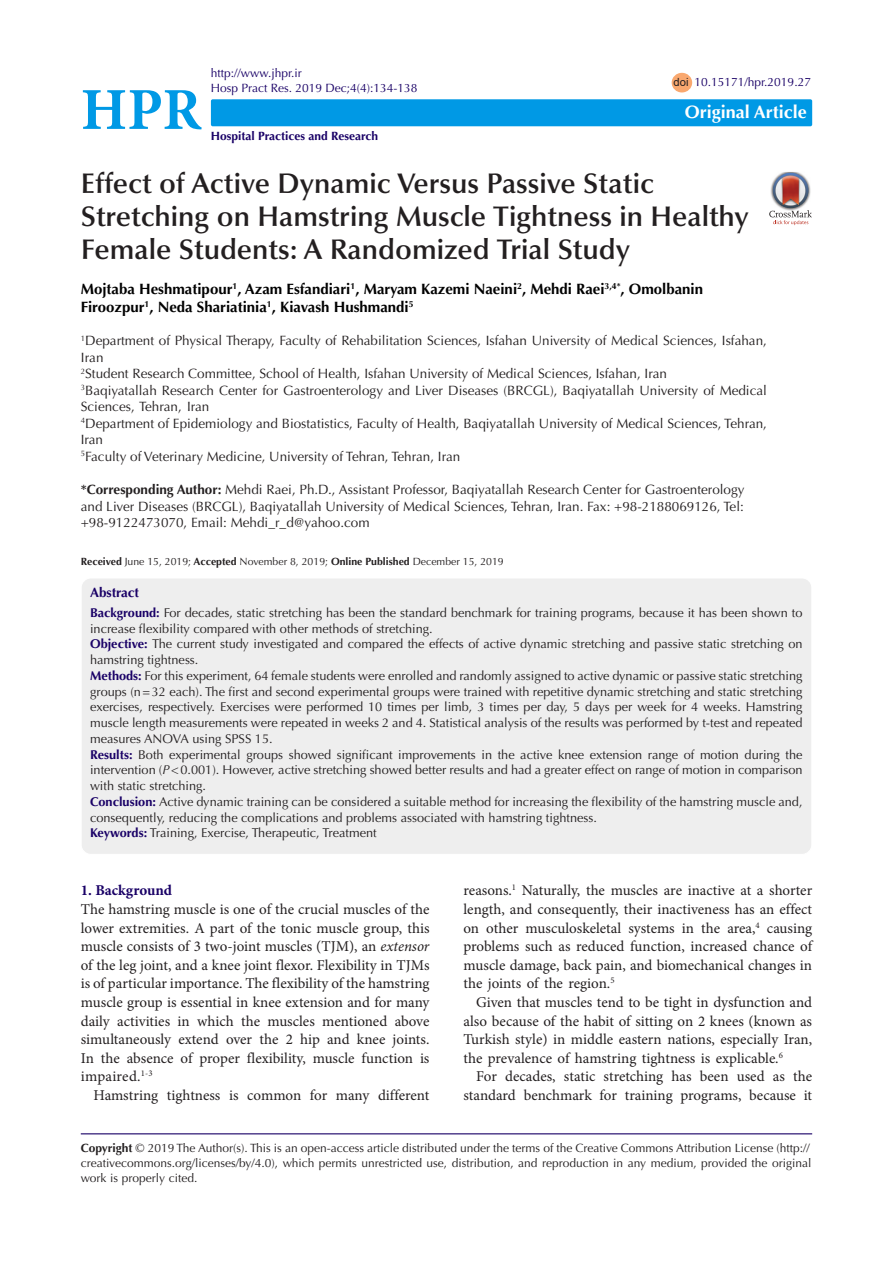
<style>
.page{position:relative;width:893px;height:1263px;background:#fff}
.page>*{position:absolute;margin:0;border:0;box-sizing:border-box;transform-origin:0 0}
.t1{font:700 59.55px "Minion Pro";color:#0099e5}
.t2{font:600 28.5px/33px "Optima LT Std";color:#231f20}
.t3{font:700 18px "Optima LT Std";color:#fff}
.t4{font:15px/18.6px "Minion Pro";color:#231f20;text-align:justify}
.t5{font:700 15px/18px "Optima LT Std";color:#000}
.t6{font:700 15px "Minion Pro";color:#190066}
.t7{font:13.5px/16.5px "Optima LT Std";color:#231f20}
.Default{font:700 13.5px "Optima LT Std";color:#190066}
.Default-2{font:12.75px/15.8px "Optima LT Std";color:#231f20}
.t8{font:12px/15px "Optima LT Std";color:#231f20}
.t9{font:12px "Optima LT Std";color:#190066}
.t10{font:700 12px "Optima LT Std";color:#190066}
.t11{font:11.25px "Arial";color:#231f20}
.t12{font:10.5px "Optima LT Std";color:#231f20}
.s1{font-weight:700}
.s2{font-weight:700;color:#190066}
.s3{font-style:italic}
</style>
<div class="page">
<hr style="left:81px;top:1133px;width:731px;height:1px;background:#190066">
<div style="left:81px;top:578px;width:731px;height:276px;background:#eee;border-radius:10px"></div>
<div style="left:672px;top:73px;width:20px;height:19px;background:#f9a86f;border-radius:50%"></div>
<div style="left:211px;top:99px;width:601px;height:27px;background:#0099e5;border-radius:2px"></div>
<img style="left:781px;top:172px;width:18px;height:1px">
<svg style="left:769px;top:173px;width:43px;height:52px"></svg>
<p class="t1" style="left:81px;top:68px;width:122px">HPR</p>
<p class="t9" style="left:211px;top:66px;width:92px">http://www.jhpr.ir</p>
<p class="t9" style="left:211px;top:81px;width:208px">Hosp Pract Res. 2019 Dec;4(4):134-138</p>
<p class="t10" style="left:211px;top:128px;width:169px">Hospital Practices and Research</p>
<p class="t11" style="left:674px;top:75px;width:17px">doi</p>
<p class="t9" style="left:694px;top:75px;width:118px">10.15171/hpr.2019.27</p>
<p class="t3" style="left:685px;top:102px;width:124px">Original Article</p>
<p class="t2" style="left:81px;top:167px;width:669px">Effect of Active Dynamic Versus Passive Static<br>Stretching on Hamstring Muscle Tightness in Healthy<br>Female Students: A Randomized Trial Study</p>
<p class="t5" style="left:81px;top:280px;width:624px">Mojtaba Heshmatipour<sup>1</sup>, Azam Esfandiari<sup>1</sup>, Maryam Kazemi Naeini<sup>2</sup>, Mehdi Raei<sup>3,4*</sup>, Omolbanin<br>Firoozpur<sup>1</sup>, Neda Shariatinia<sup>1</sup>, Kiavash Hushmandi<sup>5</sup></p>
<p class="t7" style="left:81px;top:333px;width:688px"><sup>1</sup>Department of Physical Therapy, Faculty of Rehabilitation Sciences, Isfahan University of Medical Sciences, Isfahan,<br>Iran</p>
<p class="t7" style="left:81px;top:366px;width:588px"><sup>2</sup>Student Research Committee, School of Health, Isfahan University of Medical Sciences, Isfahan, Iran</p>
<p class="t7" style="left:81px;top:382px;width:688px"><sup>3</sup>Baqiyatallah Research Center for Gastroenterology and Liver Diseases (BRCGL), Baqiyatallah University of Medical<br>Sciences, Tehran, Iran</p>
<p class="t7" style="left:81px;top:415px;width:688px"><sup>4</sup>Department of Epidemiology and Biostatistics, Faculty of Health, Baqiyatallah University of Medical Sciences, Tehran,<br>Iran</p>
<p class="t7" style="left:81px;top:448px;width:381px"><sup>5</sup>Faculty of Veterinary Medicine, University of Tehran, Tehran, Iran</p>
<p class="t7" style="left:81px;top:482px;width:665px;text-align:justify"><span class="s1">*Corresponding Author:</span> Mehdi Raei, Ph.D., Assistant Professor, Baqiyatallah Research Center for Gastroenterology and Liver Diseases (BRCGL), Baqiyatallah University of Medical Sciences, Tehran, Iran. Fax: +98-2188069126, Tel: +98-9122473070, Email: Mehdi_r_d@yahoo.com</p>
<p class="t12" style="left:81px;top:555px;width:424px"><span class="s1">Received</span> June 15, 2019; <span class="s1">Accepted</span> November 8, 2019; <span class="s1">Online Published</span> December 15, 2019</p>
<p class="Default" style="left:90px;top:584px;width:51px">Abstract</p>
<p class="Default-2" style="left:90px;top:605px;width:714px"><span class="s2">Background:</span> For decades, static stretching has been the standard benchmark for training programs, because it has been shown to increase flexibility compared with other methods of stretching.</p>
<p class="Default-2" style="left:90px;top:636px;width:714px"><span class="s2">Objective:</span> The current study investigated and compared the effects of active dynamic stretching and passive static stretching on hamstring tightness.</p>
<p class="Default-2" style="left:90px;top:668px;width:714px;text-align:justify"><span class="s2">Methods:</span> For this experiment, 64 female students were enrolled and randomly assigned to active dynamic or passive static stretching groups (n=32 each). The first and second experimental groups were trained with repetitive dynamic stretching and static stretching exercises, respectively. Exercises were performed 10 times per limb, 3 times per day, 5 days per week for 4 weeks. Hamstring muscle length measurements were repeated in weeks 2 and 4. Statistical analysis of the results was performed by t-test and repeated measures ANOVA using SPSS 15.</p>
<p class="Default-2" style="left:90px;top:746px;width:714px;text-align:justify"><span class="s2">Results:</span> Both experimental groups showed significant improvements in the active knee extension range of motion during the intervention (<span class="s3">P</span>&lt;0.001). However, active stretching showed better results and had a greater effect on range of motion in comparison with static stretching.</p>
<p class="Default-2" style="left:90px;top:794px;width:714px"><span class="s2">Conclusion:</span> Active dynamic training can be considered a suitable method for increasing the flexibility of the hamstring muscle and, consequently, reducing the complications and problems associated with hamstring tightness.</p>
<p class="Default-2" style="left:90px;top:825px;width:288px"><span class="s2">Keywords:</span> Training, Exercise, Therapeutic, Treatment</p>
<p class="t6" style="left:81px;top:880px;width:93px">1. Background</p>
<p class="t4" style="left:81px;top:900px;width:350px">The hamstring muscle is one of the crucial muscles of the lower extremities. A part of the tonic muscle group, this muscle consists of 3 two-joint muscles (TJM), an <span class="s3">extensor </span>of the leg joint, and a knee joint flexor. Flexibility in TJMs is of particular importance. The flexibility of the hamstring muscle group is essential in knee extension and for many daily activities in which the muscles mentioned above simultaneously extend over the 2 hip and knee joints.<br>In the absence of proper flexibility, muscle function is impaired.<sup>1-3</sup></p>
<p class="t4" style="left:94px;top:1086px;width:337px">Hamstring tightness is common for many different</p>
<p class="t4" style="left:463px;top:881px;width:350px">reasons.<sup>1</sup> Naturally, the muscles are inactive at a shorter length, and consequently, their inactiveness has an effect on other musculoskeletal systems in the area,<sup>4</sup> causing problems such as reduced function, increased chance of muscle damage, back pain, and biomechanical changes in the joints of the region.<sup>5</sup></p>
<p class="t4" style="left:463px;top:993px;width:350px;text-indent:13px">Given that muscles tend to be tight in dysfunction and also because of the habit of sitting on 2 knees (known as Turkish style) in middle eastern nations, especially Iran, the prevalence of hamstring tightness is explicable.<sup>6</sup></p>
<p class="t4" style="left:463px;top:1067px;width:350px;text-align:right">For decades, static stretching has been used as the standard benchmark for training programs, because it</p>
<p class="t8" style="left:81px;top:1140px;width:732px"><span class="s1">Copyright</span> © 2019 The Author(s). This is an open-access article distributed under the terms of the Creative Commons Attribution License (http:// creativecommons.org/licenses/by/4.0), which permits unrestricted use, distribution, and reproduction in any medium, provided the original work is properly cited.</p>
</div>
